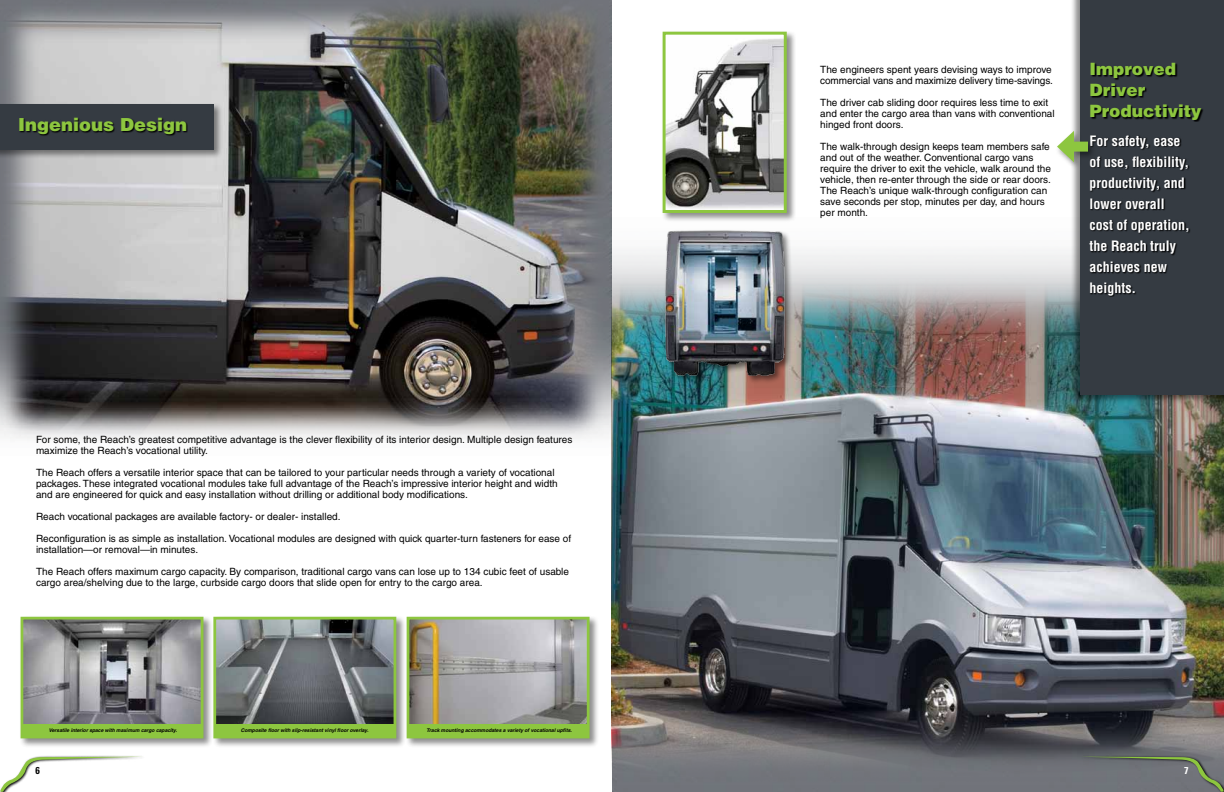
<style>
.page{position:relative;width:1224px;height:792px;background:#fff}
.page>*{position:absolute;margin:0;border:0;box-sizing:border-box;transform-origin:0 0}
.t1{font:900 18px "Helvetica";color:#8dc63f}
.t2{font:900 17px/21px "Helvetica";color:#8dc63f}
.t3{font:700 condensed 14px/21px "Helvetica";color:#fff}
.t4{font:10px/11px "Helvetica";color:#000}
.t5{font:700 condensed 10px "Univers";color:#000}
.t6{font:700 condensed 10px "Univers";color:#fff}
.t7{font:italic 700 5px "Helvetica";color:#000}
</style>
<div class="page">
<img style="left:612px;top:250px;width:612px;height:542px">
<img style="left:0;top:0;width:633px;height:456px">
<div style="left:0;top:103px;width:223px;height:56px;background:#000;opacity:.45"></div>
<div style="left:0;top:104px;width:214px;height:46px;background:#353b42"></div>
<div style="left:1070px;top:0;width:154px;height:404px;background:#000;opacity:.45"></div>
<div style="left:1080px;top:0;width:144px;height:395px;background:#353b42"></div>
<svg style="left:1080px;top:755px;width:144px;height:2px"></svg>
<svg style="left:1080px;top:757px;width:144px;height:35px;background:#6f7572"></svg>
<svg style="left:35px;top:755px;width:107px;height:2px"></svg>
<svg style="left:0;top:757px;width:138px;height:35px"></svg>
<svg style="left:1090px;top:135px;width:100px;height:162px"></svg>
<svg style="left:1091px;top:63px;width:112px;height:59px"></svg>
<div style="left:1055px;top:129px;width:41px;height:41px;background:#000;opacity:.45"></div>
<div style="left:1067px;top:142px;width:21px;height:10px;background:#8dc63f"></div>
<svg style="left:1057px;top:131px;width:17px;height:31px"></svg>
<svg style="left:20px;top:118px;width:168px;height:18px"></svg>
<div style="left:661px;top:30px;width:135px;height:192px;background:#000;opacity:.45"></div>
<img style="left:667px;top:36px;width:116px;height:173px">
<div style="left:663px;top:32px;width:124px;height:181px;border:3px solid #8dc63f"></div>
<img style="left:648px;top:221px;width:149px;height:168px">
<div style="left:19px;top:615px;width:194px;height:133px;background:#000;opacity:.45"></div>
<img style="left:25px;top:621px;width:174px;height:103px">
<div style="left:21px;top:617px;width:182px;height:121px;border:3px solid #8dc63f"></div>
<div style="left:212px;top:615px;width:194px;height:133px;background:#000;opacity:.45"></div>
<img style="left:217px;top:621px;width:175px;height:103px">
<div style="left:213px;top:617px;width:183px;height:121px;border:3px solid #8dc63f"></div>
<div style="left:405px;top:615px;width:194px;height:133px;background:#000;opacity:.45"></div>
<img style="left:411px;top:621px;width:175px;height:103px">
<div style="left:407px;top:617px;width:183px;height:121px;border:3px solid #8dc63f"></div>
<div style="left:22px;top:724px;width:180px;height:13px;background:#8dc63f"></div>
<div style="left:214px;top:724px;width:180px;height:13px;background:#8dc63f"></div>
<div style="left:409px;top:724px;width:179px;height:13px;background:#8dc63f"></div>
<h1 class="t1" style="left:18px;top:113px;width:171px">Ingenious Design</h1>
<p class="t4" style="left:36px;top:434px;width:538px">For some, the Reach’s greatest competitive advantage is the clever flexibility of its interior design. Multiple design features maximize the Reach’s vocational utility.</p>
<p class="t4" style="left:36px;top:467px;width:523px">The Reach offers a versatile interior space that can be tailored to your particular needs through a variety of vocational packages. These integrated vocational modules take full advantage of the Reach’s impressive interior height and width and are engineered for quick and easy installation without drilling or additional body modifications.</p>
<p class="t4" style="left:36px;top:511px;width:306px">Reach vocational packages are available factory- or dealer- installed.</p>
<p class="t4" style="left:36px;top:533px;width:537px">Reconfiguration is as simple as installation. Vocational modules are designed with quick quarter-turn fasteners for ease of installation—or removal—in minutes.</p>
<p class="t4" style="left:36px;top:566px;width:535px">The Reach offers maximum cargo capacity. By comparison, traditional cargo vans can lose up to 134 cubic feet of usable cargo area/shelving due to the large, curbside cargo doors that slide open for entry to the cargo area.</p>
<p class="t7" style="left:49px;top:728px;width:130px">Versatile interior space with maximum cargo capacity.</p>
<p class="t7" style="left:241px;top:728px;width:129px">Composite floor with slip-resistant vinyl floor overlay.</p>
<p class="t7" style="left:426px;top:728px;width:147px">Track mounting accommodates a variety of vocational upfits.</p>
<p class="t4" style="left:820px;top:64px;width:234px">The engineers spent years devising ways to improve commercial vans and maximize delivery time-savings.</p>
<p class="t4" style="left:820px;top:97px;width:236px">The driver cab sliding door requires less time to exit and enter the cargo area than vans with conventional hinged front doors.</p>
<p class="t4" style="left:820px;top:141px;width:232px">The walk-through design keeps team members safe and out of the weather. Conventional cargo vans require the driver to exit the vehicle, walk around the vehicle, then re-enter through the side or rear doors.<br>The Reach’s unique walk-through configuration can save seconds per stop, minutes per day, and hours per month.</p>
<h2 class="t2" style="left:1090px;top:58px;width:114px">Improved<br>Driver<br>Productivity</h2>
<h3 class="t3" style="left:1090px;top:130px;width:102px">For safety, ease of use, flexibility, productivity, and lower overall cost of operation, the Reach truly achieves new heights.</h3>
<p class="t5" style="left:35px;top:764px;width:6px">6</p>
<p class="t6" style="left:1184px;top:764px;width:6px">7</p>
</div>
